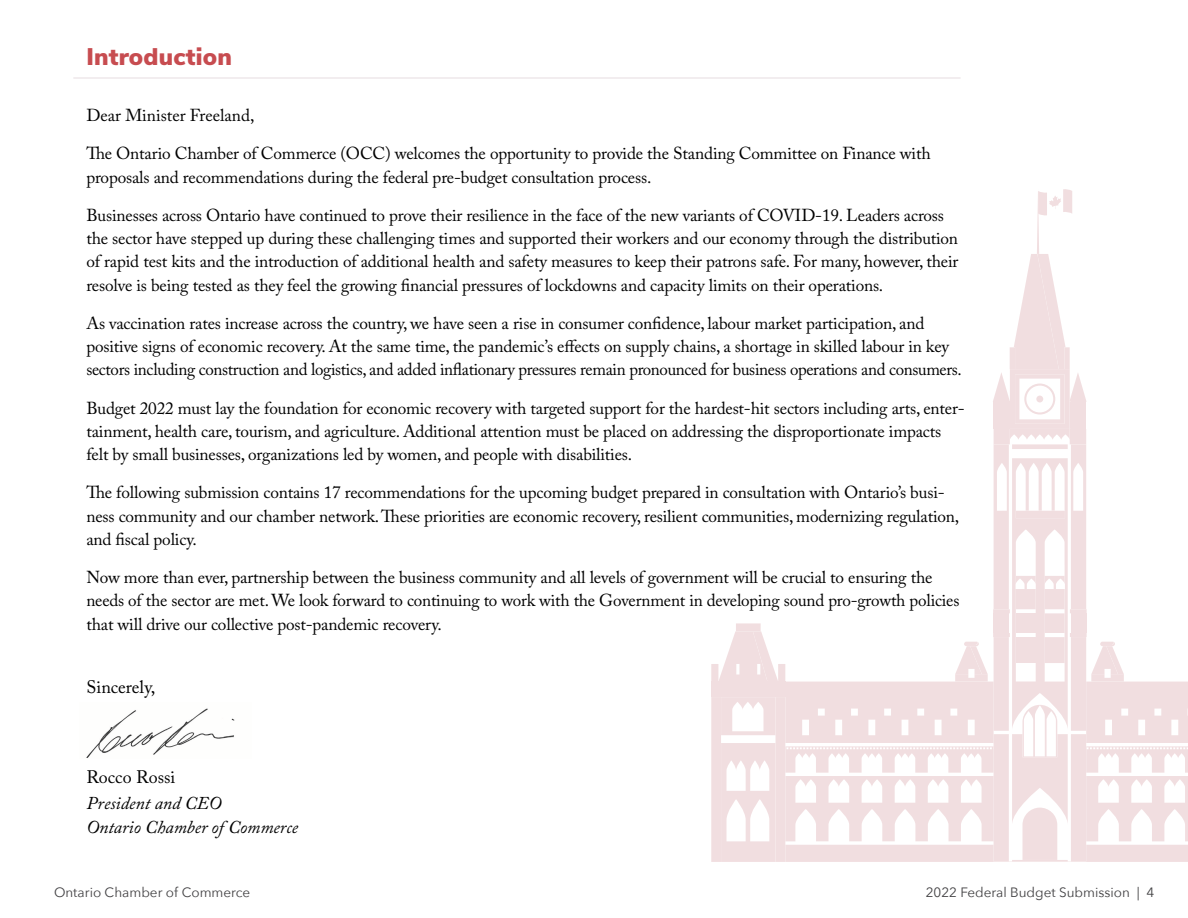
<style>
.page{position:relative;width:1188px;height:918px;background:#fff}
.page>*{position:absolute;margin:0;border:0;box-sizing:border-box;transform-origin:0 0}
.Page_heading{font:900 24px "Nunito Sans";letter-spacing:.01em;color:#c74c50}
.Body{font:italic 18px "Adobe Caslon Pro";color:#000}
.Body-2{font:18px "Adobe Caslon Pro";color:#000}
.Body-3{font:17.25px/23.2px "Adobe Caslon Pro";letter-spacing:-.01em;color:#000}
.t1{font:13.5px "Avenir Next";color:#414042}
</style>
<div class="page">
<svg style="left:711px;top:189px;width:477px;height:673px"></svg>
<div style="left:711px;top:682px;width:74px;height:15px;background:#f1dee0"></div>
<img style="left:86px;top:708px;width:149px;height:50px">
<hr style="left:73px;top:77px;width:888px;height:2px;background:#eee8ea">
<h1 class="Page_heading" style="left:86px;top:39px;width:147px">Introduction</h1>
<p class="Body-3" style="left:86px;top:104px;width:169px">Dear Minister Freeland,</p>
<p class="Body-3" style="left:86px;top:142px;width:846px">The Ontario Chamber of Commerce (OCC) welcomes the opportunity to provide the Standing Committee on Finance with proposals and recommendations during the federal pre-budget consultation process.</p>
<p class="Body-3" style="left:86px;top:203px;width:874px">Businesses across Ontario have continued to prove their resilience in the face of the new variants of COVID-19. Leaders across the sector have stepped up during these challenging times and supported their workers and our economy through the distribution of rapid test kits and the introduction of additional health and safety measures to keep their patrons safe. For many, however, their resolve is being tested as they feel the growing financial pressures of lockdowns and capacity limits on their operations.</p>
<p class="Body-3" style="left:86px;top:311px;width:877px">As vaccination rates increase across the country, we have seen a rise in consumer confidence, labour market participation, and positive signs of economic recovery. At the same time, the pandemic’s effects on supply chains, a shortage in skilled labour in key sectors including construction and logistics, and added inflationary pressures remain pronounced for business operations and consumers.</p>
<p class="Body-3" style="left:86px;top:396px;width:880px">Budget 2022 must lay the foundation for economic recovery with targeted support for the hardest-hit sectors including arts, enter&shy;tainment, health care, tourism, and agriculture. Additional attention must be placed on addressing the disproportionate impacts felt by small businesses, organizations led by women, and people with disabilities.</p>
<p class="Body-3" style="left:86px;top:481px;width:874px">The following submission contains 17 recommendations for the upcoming budget prepared in consultation with Ontario’s busi&shy;ness community and our chamber network. These priorities are economic recovery, resilient communities, modernizing regulation, and fiscal policy.</p>
<p class="Body-3" style="left:86px;top:565px;width:875px;line-height:23.7px">Now more than ever, partnership between the business community and all levels of government will be crucial to ensuring the needs of the sector are met. We look forward to continuing to work with the Government in developing sound pro-growth policies that will drive our collective post-pandemic recovery.</p>
<p class="Body-2" style="left:86px;top:677px;width:70px">Sincerely,</p>
<p class="Body-2" style="left:86px;top:767px;width:90px">Rocco Rossi</p>
<p class="Body" style="left:86px;top:792px;width:137px">President and CEO</p>
<p class="Body" style="left:86px;top:816px;width:213px">Ontario Chamber of Commerce</p>
<p class="t1" style="left:54px;top:881px;width:198px">Ontario Chamber of Commerce</p>
<p class="t1" style="left:926px;top:881px;width:230px">2022 Federal Budget Submission | 4</p>
</div>
